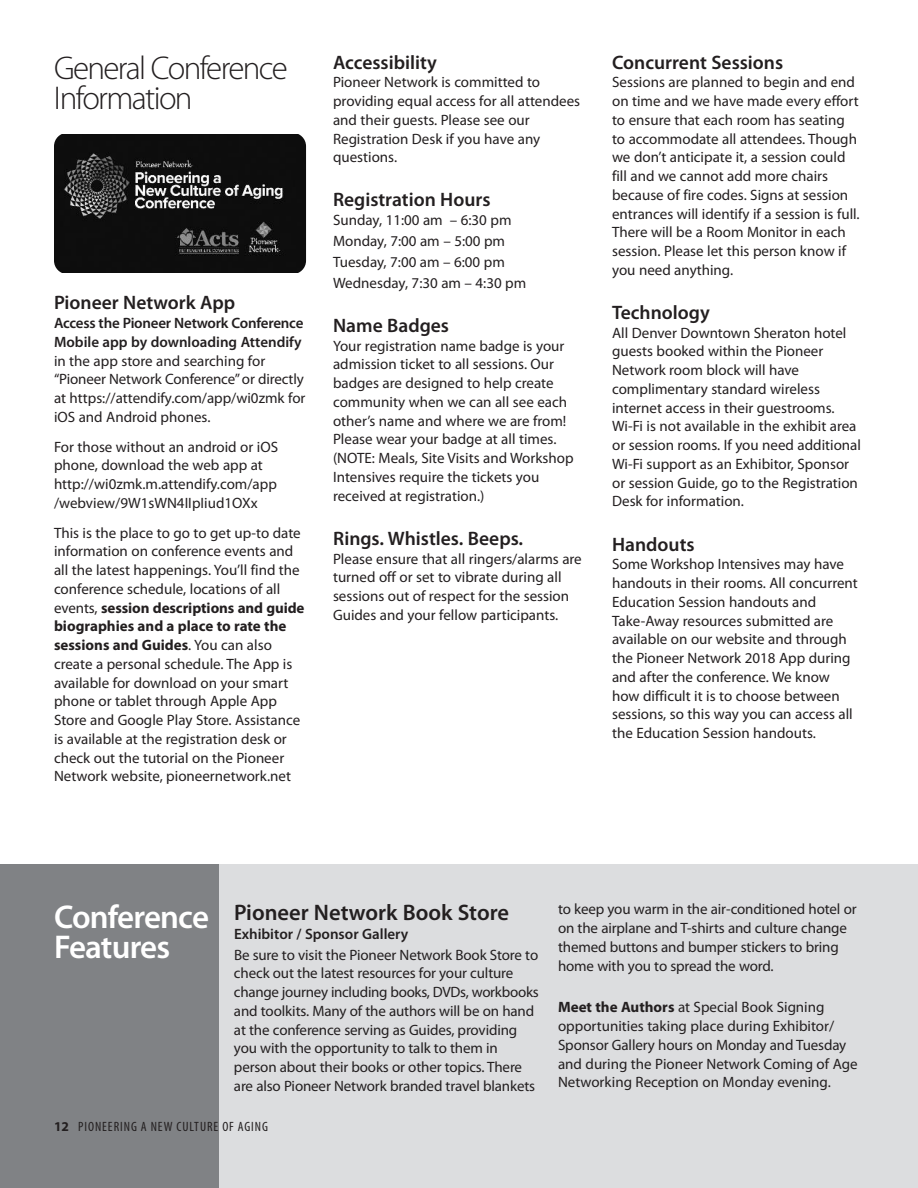
<style>
.page{position:relative;width:918px;height:1188px;background:#fff}
.page>*{position:absolute;margin:0;border:0;box-sizing:border-box;transform-origin:0 0}
.t1{font:300 33px/30px "Myriad Pro";letter-spacing:-.05em;color:#231f20}
.t2{font:600 33px/30px "Myriad Pro";letter-spacing:-.025em;color:#fff}
.t3{font:600 22.5px "Myriad Pro";color:#231f20}
.t4{font:600 19.5px "Myriad Pro";color:#231f20}
.t5{font:15px/18.8px "Myriad Pro";color:#231f20}
.t6{font:600 15px/18.8px "Myriad Pro";color:#231f20}
.t7{font:condensed 13.5px "Myriad Pro";letter-spacing:.07em;color:#231f20}
.s1{font-weight:700}
.s2{font-weight:700;font-stretch:normal}
</style>
<div class="page">
<div style="left:0;top:864px;width:918px;height:324px;background:#dcdddf"></div>
<div style="left:0;top:864px;width:218px;height:324px;background:#808285"></div>
<img style="left:54px;top:134px;width:252px;height:139px;border-radius:14px">
<h1 class="t1" style="left:54px;top:55px;width:235px">General Conference<br>Information</h1>
<h3 class="t4" style="left:54px;top:295px;width:183px">Pioneer Network App</h3>
<p class="t6" style="left:54px;top:315px;width:251px">Access the Pioneer Network Conference<br>Mobile app by downloading Attendify</p>
<p class="t5" style="left:54px;top:352px;width:253px">in the app store and searching for “Pioneer Network Conference”or directly at https://attendify.com/app/wi0zmk for iOS and Android phones.</p>
<p class="t5" style="left:54px;top:438px;width:226px">For those without an android or iOS phone, download the web app at http://wi0zmk.m.attendify.com/app /webview/9W1sWN4IIpIiud1Oxx</p>
<p class="t5" style="left:54px;top:524px;width:252px">This is the place to go to get up-to date information on conference events and all the latest happenings. you’ll find the conference schedule, locations of all events, <span class="s1">session descriptions and guide biographies and a place to rate the sessions and Guides</span>. you can also create a personal schedule. The App is available for download on your smart phone or tablet through Apple App Store and Google Play Store. Assistance is available at the registration desk or check out the tutorial on the Pioneer Network website, pioneernetwork.net</p>
<h3 class="t4" style="left:333px;top:55px;width:105px">Accessibility</h3>
<p class="t5" style="left:333px;top:74px;width:249px">Pioneer Network is committed to providing equal access for all attendees and their guests. Please see our<br>Registration Desk if you have any questions.</p>
<h3 class="t4" style="left:333px;top:193px;width:159px">registration Hours</h3>
<p class="t5" style="left:333px;top:211px;width:195px;line-height:20.9px">Sunday, 11:00 am – 6:30 pm<br>Monday, 7:00 am – 5:00 pm<br>Tuesday, 7:00 am – 6:00 pm<br>Wednesday, 7:30 am – 4:30 pm</p>
<h3 class="t4" style="left:333px;top:318px;width:118px">Name Badges</h3>
<p class="t5" style="left:333px;top:338px;width:242px">your registration name badge is your admission ticket to all sessions. Our badges are designed to help create community when we can all see each other’s name and where we are from!<br>Please wear your badge at all times. (NOTE: Meals, Site Visits and Workshop Intensives require the tickets you received at registration.)</p>
<h3 class="t4" style="left:333px;top:531px;width:192px">rings. Whistles. Beeps.</h3>
<p class="t5" style="left:333px;top:550px;width:250px">Please ensure that all ringers/alarms are turned off or set to vibrate during all sessions out of respect for the session Guides and your fellow participants.</p>
<h3 class="t4" style="left:612px;top:55px;width:173px">Concurrent Sessions</h3>
<p class="t5" style="left:612px;top:74px;width:249px">Sessions are planned to begin and end on time and we have made every effort to ensure that each room has seating to accommodate all attendees. Though we don’t anticipate it, a session could fill and we cannot add more chairs because of fire codes. Signs at session entrances will identify if a session is full.<br>There will be a Room Monitor in each session. Please let this person know if you need anything.</p>
<h3 class="t4" style="left:612px;top:305px;width:99px">Technology</h3>
<p class="t5" style="left:612px;top:324px;width:250px">All Denver Downtown Sheraton hotel guests booked within the Pioneer Network room block will have complimentary standard wireless internet access in their guestrooms.<br>Wi-Fi is not available in the exhibit area or session rooms. If you need additional Wi-Fi support as an Exhibitor, Sponsor or session Guide, go to the Registration Desk for information.</p>
<h3 class="t4" style="left:612px;top:537px;width:84px">Handouts</h3>
<p class="t5" style="left:612px;top:556px;width:247px">Some Workshop Intensives may have handouts in their rooms. All concurrent Education Session handouts and Take-Away resources submitted are available on our website and through the Pioneer Network 2018 App during and after the conference. We know how difficult it is to choose between sessions, so this way you can access all the Education Session handouts.</p>
<h1 class="t2" style="left:54px;top:904px;width:157px">Conference<br>Features</h1>
<h2 class="t3" style="left:234px;top:904px;width:277px">Pioneer Network Book Store</h2>
<p class="t6" style="left:234px;top:925px;width:176px">Exhibitor / Sponsor Gallery</p>
<p class="t5" style="left:234px;top:946px;width:306px">Be sure to visit the Pioneer Network Book Store to check out the latest resources for your culture change journey including books, DVDs, workbooks and toolkits. Many of the authors will be on hand at the conference serving as Guides, providing you with the opportunity to talk to them in person about their books or other topics. There are also Pioneer Network branded travel blankets</p>
<p class="t7" style="left:54px;top:1121px;width:216px"><span class="s2">12</span> PIONEERING A NEW CULTURE OF AGING</p>
<p class="t5" style="left:558px;top:901px;width:300px">to keep you warm in the air-conditioned hotel or on the airplane and T-shirts and culture change themed buttons and bumper stickers to bring home with you to spread the word.</p>
<p class="t5" style="left:558px;top:999px;width:301px"><span class="s1">Meet the Authors</span> at Special Book Signing opportunities taking place during Exhibitor/ Sponsor Gallery hours on Monday and Tuesday and during the Pioneer Network Coming of Age Networking Reception on Monday evening.</p>
</div>
